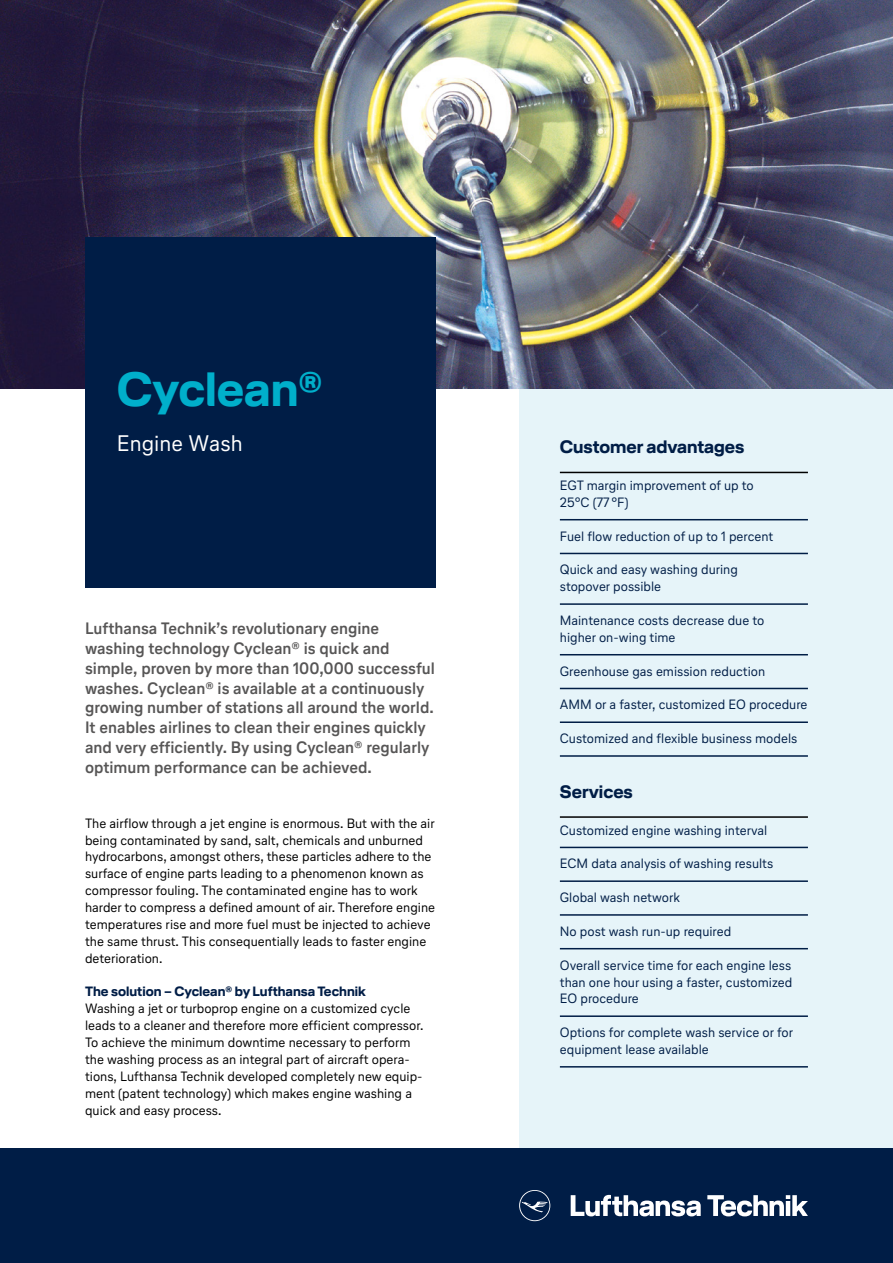
<style>
.page{position:relative;width:893px;height:1263px;background:#fff}
.page>*{position:absolute;margin:0;border:0;box-sizing:border-box;transform-origin:0 0}
.t1{font:700 48px "Lufthansa Head";color:#00afcb}
.t2{font:22.5px "Lufthansa Text";color:#fff}
.t3{font:700 18px "Lufthansa Head";color:#001d46}
.t4{font:700 16.5px/19.8px "Lufthansa Text";color:#575656}
.t5{font:13.5px/16.8px "Lufthansa Text";color:#000}
.t6{font:13.5px/16.8px "Lufthansa Text";color:#001d46}
.t7{font:700 13.5px "Lufthansa Head";color:#001d46}
</style>
<div class="page">
<div style="left:519px;top:389px;width:374px;height:759px;background:#e6f4f9"></div>
<hr style="left:560px;top:472px;width:248px;height:1px;background:#000">
<hr style="left:560px;top:519px;width:248px;height:1px;background:#001d46">
<hr style="left:560px;top:553px;width:248px;height:1px;background:#001d46">
<hr style="left:560px;top:603px;width:248px;height:2px;background:#001d46">
<hr style="left:560px;top:654px;width:248px;height:1px;background:#001d46">
<hr style="left:560px;top:688px;width:248px;height:1px;background:#001d46">
<hr style="left:560px;top:721px;width:248px;height:2px;background:#001d46">
<hr style="left:560px;top:755px;width:248px;height:2px;background:#001d46">
<hr style="left:560px;top:816px;width:248px;height:2px;background:#000">
<hr style="left:560px;top:847px;width:248px;height:1px;background:#001d46">
<hr style="left:560px;top:880px;width:248px;height:2px;background:#001d46">
<hr style="left:560px;top:914px;width:248px;height:2px;background:#001d46">
<hr style="left:560px;top:948px;width:248px;height:1px;background:#001d46">
<hr style="left:560px;top:1015px;width:248px;height:2px;background:#001d46">
<hr style="left:560px;top:1066px;width:248px;height:1px;background:#001d46">
<img style="left:0;top:0;width:893px;height:389px">
<div style="left:0;top:1148px;width:893px;height:115px;background:#001d46"></div>
<svg style="left:571px;top:1195px;width:130px;height:21px"></svg>
<svg style="left:707px;top:1195px;width:101px;height:21px"></svg>
<svg style="left:519px;top:1190px;width:31px;height:31px"></svg>
<div style="left:85px;top:237px;width:351px;height:351px;background:#001d46"></div>
<h1 class="t1" style="left:117px;top:355px;width:207px">Cyclean®</h1>
<h2 class="t2" style="left:117px;top:428px;width:127px">Engine Wash</h2>
<p class="t4" style="left:85px;top:618px;width:351px">Lufthansa Technik’s revolutionary engine washing technology Cyclean® is quick and simple, proven by more than 100,000 successful washes. Cyclean® is available at a continuously growing number of stations all around the world.<br>It enables airlines to clean their engines quickly and very efficiently. By using Cyclean® regularly optimum performance can be achieved.</p>
<p class="t5" style="left:85px;top:814px;width:352px">The airflow through a jet engine is enormous. But with the air being contaminated by sand, salt, chemicals and unburned hydrocarbons, amongst others, these particles adhere to the surface of engine parts leading to a phenomenon known as compressor fouling. The contaminated engine has to work harder to compress a defined amount of air. Therefore engine temperatures rise and more fuel must be injected to achieve the same thrust. This consequentially leads to faster engine deterioration.</p>
<p class="t7" style="left:85px;top:982px;width:282px">The solution – Cyclean® by Lufthansa Technik</p>
<p class="t5" style="left:85px;top:1000px;width:340px">Washing a jet or turboprop engine on a customized cycle leads to a cleaner and therefore more efficient compressor.<br>To achieve the minimum downtime necessary to perform the washing process as an integral part of aircraft opera&shy;tions, Lufthansa Technik developed completely new equip&shy;ment (patent technology) which makes engine washing a quick and easy process.</p>
<h3 class="t3" style="left:560px;top:434px;width:186px">Customer advantages</h3>
<p class="t6" style="left:560px;top:477px;width:195px">EGT margin improvement of up to<br>25°C (77 °F)</p>
<p class="t6" style="left:560px;top:527px;width:215px">Fuel flow reduction of up to 1 percent</p>
<p class="t6" style="left:560px;top:561px;width:180px">Quick and easy washing during stopover possible</p>
<p class="t6" style="left:560px;top:612px;width:206px">Maintenance costs decrease due to higher on-wing time</p>
<p class="t6" style="left:560px;top:662px;width:207px">Greenhouse gas emission reduction</p>
<p class="t6" style="left:560px;top:696px;width:249px">AMM or a faster, customized EO procedure</p>
<p class="t6" style="left:560px;top:730px;width:239px">Customized and flexible business models</p>
<h3 class="t3" style="left:560px;top:779px;width:75px">Services</h3>
<p class="t6" style="left:560px;top:821px;width:209px">Customized engine washing interval</p>
<p class="t6" style="left:560px;top:855px;width:215px">ECM data analysis of washing results</p>
<p class="t6" style="left:560px;top:889px;width:122px">Global wash network</p>
<p class="t6" style="left:560px;top:922px;width:173px">No post wash run-up required</p>
<p class="t6" style="left:560px;top:956px;width:234px;text-align:justify">Overall service time for each engine less than one hour using a faster, customized EO procedure</p>
<p class="t6" style="left:560px;top:1024px;width:235px">Options for complete wash service or for equipment lease available</p>
</div>
